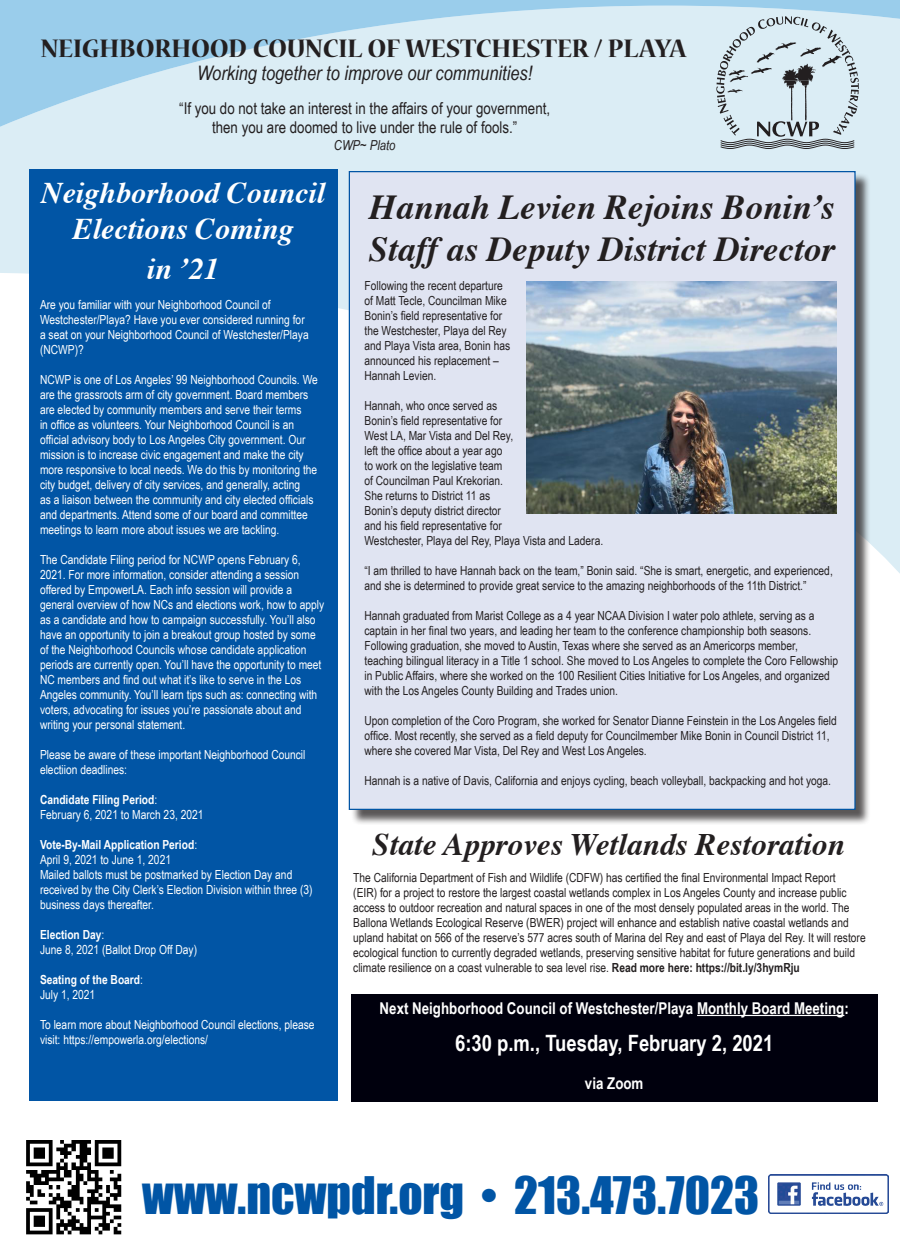
<style>
.page{position:relative;width:900px;height:1260px;background:#fff}
.page>*{position:absolute;margin:0;border:0;box-sizing:border-box;transform-origin:0 0}
.t1{font:47.5px "Impact";color:#0155a5}
.t2{font:italic 700 35px/42px "Times";color:#231f20}
.t3{font:italic 700 31.25px "Times";color:#231f20}
.t4{font:italic 700 30px/36px "Times";color:#fff;text-align:center}
.t5{font:700 28.25px "Nueva Std";color:#231f20}
.t6{font:700 22.5px "Arial Narrow";color:#fff}
.t7{font:italic 20px "Arial Narrow";color:#231f20}
.t8{font:16.25px "Arial Narrow";color:#231f20}
.t9{font:700 16.25px "Arial Narrow";color:#fff}
.t10{font:italic 13.75px "Arial Narrow";color:#231f20}
.t11{font:12.5px/15px "Arial Narrow";color:#231f20}
.t12{font:12.5px/15px "Arial Narrow";color:#fff}
.t13{font:700 12.5px "Arial Narrow";color:#fff}
.s1{font-weight:400}
.s2{font-weight:700}
</style>
<div class="page">
<svg style="left:0;top:248px;width:900px;height:354px"></svg>
<svg style="left:0;top:0;width:900px;height:248px;background:#cce5f2"></svg>
<svg style="left:716px;top:16px;width:143px;height:133px;background:#c0cfd6"></svg>
<img style="left:26px;top:1140px;width:96px;height:95px">
<img style="left:769px;top:1174px;width:119px;height:40px">
<div style="left:351px;top:173px;width:520px;height:652px;background:#231f20;opacity:.75"></div>
<div style="left:349px;top:171px;width:507px;height:639px;background:#e0e4f2;border:1px solid #0155a5"></div>
<div style="left:351px;top:995px;width:527px;height:107px;background:#00000d"></div>
<hr style="left:697px;top:1015px;width:147px;height:1px;background:#fff">
<div style="left:29px;top:169px;width:309px;height:931px;background:#0155a5"></div>
<img style="left:526px;top:281px;width:310px;height:233px">
<p class="t5" style="left:41px;top:35px;width:647px">NEIGHBORHOOD COUNCIL OF WESTCHESTER / PLAYA</p>
<p class="t7" style="left:197px;top:59px;width:337px">Working together to improve our communities!</p>
<p class="t8" style="left:179px;top:96px;width:372px">“If you do not take an interest in the affairs of your government,</p>
<p class="t8" style="left:212px;top:116px;width:307px">then you are doomed to live under the rule of fools.”</p>
<p class="t10" style="left:334px;top:136px;width:63px">CWP~ Plato</p>
<p class="t4" style="left:41px;top:172px;width:286px">Neighborhood Council<br>Elections Coming</p>
<p class="t4" style="left:147px;top:249px;width:74px">in ’21</p>
<p class="t12" style="left:40px;top:297px;width:270px">Are you familiar with your Neighborhood Council of Westchester/Playa? Have you ever considered running for a seat on your Neighborhood Council of Westchester/Playa (NCWP)?</p>
<p class="t12" style="left:40px;top:372px;width:279px">NCWP is one of Los Angeles’ 99 Neighborhood Councils. We are the grassroots arm of city government. Board members are elected by community members and serve their terms<br>in office as volunteers. Your Neighborhood Council is an official advisory body to Los Angeles City government. Our mission is to increase civic engagement and make the city more responsive to local needs. We do this by monitoring the city budget, delivery of city services, and generally, acting<br>as a liaison between the community and city elected officials and departments. Attend some of our board and committee meetings to learn more about issues we are tackling.</p>
<p class="t12" style="left:40px;top:552px;width:286px">The Candidate Filing period for NCWP opens February 6, 2021. For more information, consider attending a session offered by EmpowerLA. Each info session will provide a general overview of how NCs and elections work, how to apply as a candidate and how to campaign successfully. You’ll also have an opportunity to join a breakout group hosted by some of the Neighborhood Councils whose candidate application periods are currently open. You’ll have the opportunity to meet NC members and find out what it’s like to serve in the Los Angeles community. You’ll learn tips such as: connecting with voters, advocating for issues you’re passionate about and writing your personal statement.</p>
<p class="t12" style="left:40px;top:747px;width:267px">Please be aware of these important Neighborhood Council electiion deadlines:</p>
<p class="t13" style="left:40px;top:791px;width:119px">Candidate Filing Period<span class="s1">:</span></p>
<p class="t12" style="left:40px;top:807px;width:165px">February 6, 2021 to March 23, 2021</p>
<p class="t13" style="left:40px;top:836px;width:159px">Vote-By-Mail Application Period<span class="s1">:</span></p>
<p class="t12" style="left:40px;top:852px;width:133px">April 9, 2021 to June 1, 2021</p>
<p class="t12" style="left:40px;top:867px;width:274px">Mailed ballots must be postmarked by Election Day and received by the City Clerk’s Election Division within three (3) business days thereafter.</p>
<p class="t13" style="left:40px;top:926px;width:66px">Election Day<span class="s1">:</span></p>
<p class="t12" style="left:40px;top:942px;width:159px">June 8, 2021 (Ballot Drop Off Day)</p>
<p class="t13" style="left:40px;top:971px;width:105px">Seating of the Board<span class="s1">:</span></p>
<p class="t12" style="left:40px;top:987px;width:57px">July 1, 2021</p>
<p class="t12" style="left:40px;top:1017px;width:276px">To learn more about Neighborhood Council elections, please visit: https://empowerla.org/elections/</p>
<p class="t2" style="left:369px;top:183px;width:468px">Hannah Levien Rejoins Bonin’s<br>Staff as Deputy District Director</p>
<p class="t11" style="left:365px;top:278px;width:147px">Following the recent departure of Matt Tecle, Councilman Mike<br>Bonin’s field representative for the Westchester, Playa del Rey and Playa Vista area, Bonin has announced his replacement –<br>Hannah Levien.</p>
<p class="t11" style="left:365px;top:398px;width:240px">Hannah, who once served as<br>Bonin’s field representative for<br>West LA, Mar Vista and Del Rey,<br>left the office about a year ago<br>to work on the legislative team<br>of Councilman Paul Krekorian.<br>She returns to District 11 as<br>Bonin’s deputy district director<br>and his field representative for<br>Westchester, Playa del Rey, Playa Vista and Ladera.</p>
<p class="t11" style="left:365px;top:563px;width:470px">“I am thrilled to have Hannah back on the team,” Bonin said. “She is smart, energetic, and experienced, and she is determined to provide great service to the amazing neighborhoods of the 11th District.”</p>
<p class="t11" style="left:365px;top:608px;width:475px">Hannah graduated from Marist College as a 4 year NCAA Division I water polo athlete, serving as a captain in her final two years, and leading her team to the conference championship both seasons.<br>Following graduation, she moved to Austin, Texas where she served as an Americorps member, teaching bilingual literacy in a Title 1 school. She moved to Los Angeles to complete the Coro Fellowship in Public Affairs, where she worked on the 100 Resilient Cities Initiative for Los Angeles, and organized with the Los Angeles County Building and Trades union.</p>
<p class="t11" style="left:365px;top:713px;width:474px">Upon completion of the Coro Program, she worked for Senator Dianne Feinstein in the Los Angeles field office. Most recently, she served as a field deputy for Councilmember Mike Bonin in Council District 11, where she covered Mar Vista, Del Rey and West Los Angeles.</p>
<p class="t11" style="left:365px;top:773px;width:468px">Hannah is a native of Davis, California and enjoys cycling, beach volleyball, backpacking and hot yoga.</p>
<p class="t3" style="left:372px;top:815px;width:474px">State Approves Wetlands Restoration</p>
<p class="t11" style="left:353px;top:869px;width:514px">The California Department of Fish and Wildlife (CDFW) has certified the final Environmental Impact Report<br>(EIR) for a project to restore the largest coastal wetlands complex in Los Angeles County and increase public access to outdoor recreation and natural spaces in one of the most densely populated areas in the world. The Ballona Wetlands Ecological Reserve (BWER) project will enhance and establish native coastal wetlands and upland habitat on 566 of the reserve’s 577 acres south of Marina del Rey and east of Playa del Rey. It will restore ecological function to currently degraded wetlands, preserving sensitive habitat for future generations and build climate resilience on a coast vulnerable to sea level rise. <span class="s2">Read more here: https://bit.ly/3hymRju</span></p>
<p class="t9" style="left:380px;top:996px;width:471px">Next Neighborhood Council of Westchester/Playa Monthly Board Meeting:</p>
<p class="t6" style="left:455px;top:1026px;width:320px">6:30 p.m., Tuesday, February 2, 2021</p>
<p class="t9" style="left:585px;top:1071px;width:60px">via Zoom</p>
<p class="t1" style="left:142px;top:1158px;width:619px">www.ncwpdr.org • 213.473.7023</p>
</div>
